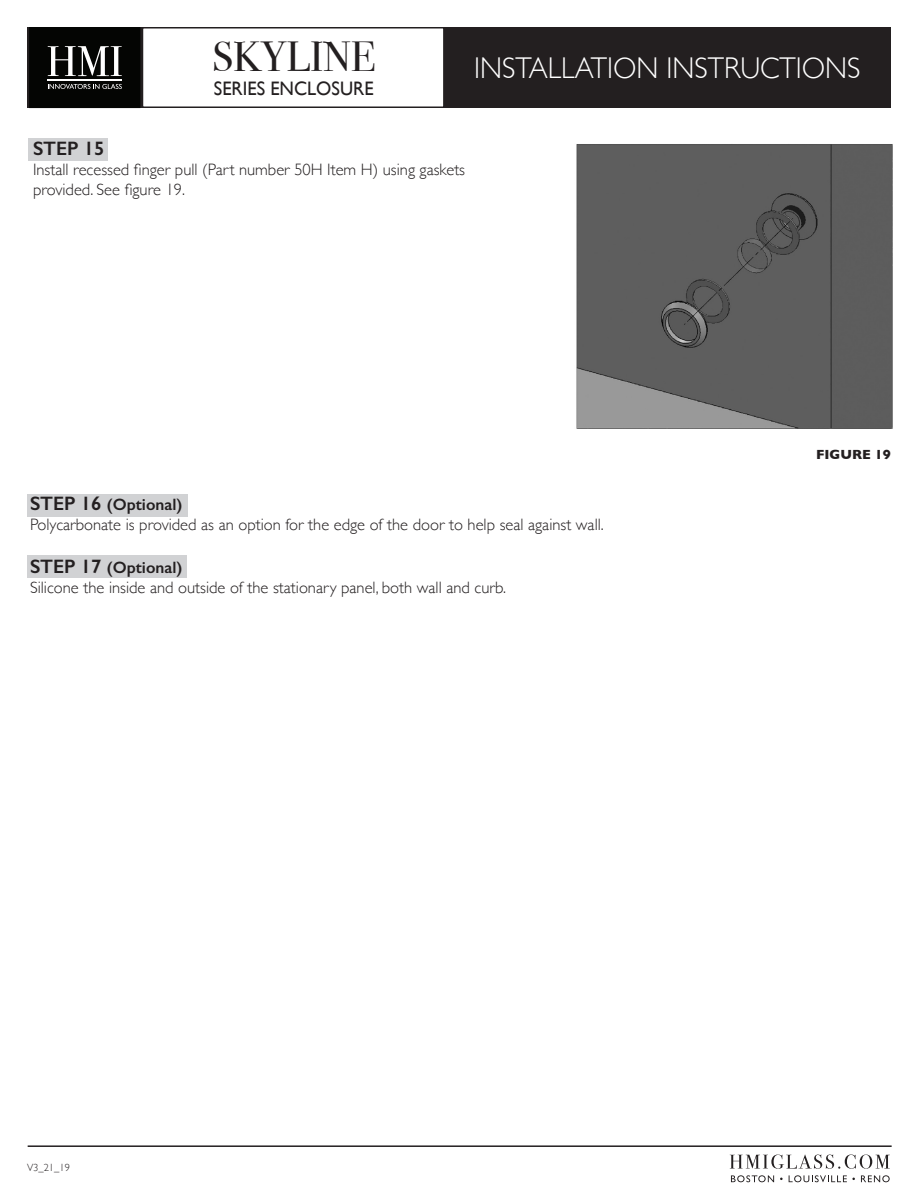
<style>
.page{position:relative;width:918px;height:1188px;background:#fff}
.page>*{position:absolute;margin:0;border:0;box-sizing:border-box;transform-origin:0 0}
.t1{font:42px "Bodoni Svty Two ITCTT";color:#231f20}
.t2{font:300 30px "Gill Sans";color:#fff;scale:.95 1}
.t3{font:19.5px "Gill Sans";color:#231f20;scale:.95 1}
.t4{font:600 19.5px "Gill Sans";color:#231f20}
.t5{font:300 16.5px/19.8px "Gill Sans";color:#231f20}
.t6{font:600 16.5px "Gill Sans";color:#231f20}
.t7{font:700 13.5px "Gill Sans";color:#231f20}
.t8{font:300 10.5px "Gill Sans";color:#231f20}
.s1{font-size:19.5px}
</style>
<div class="page">
<div style="left:27px;top:27px;width:864px;height:81px;background:#231f20"></div>
<svg style="left:29px;top:27px;width:111px;height:81px;background:#1f1f1e"></svg>
<hr style="left:48px;top:80px;width:74px;height:1px;background:#fff">
<div style="left:142px;top:28px;width:302px;height:79px;background:#fff"></div>
<div style="left:142px;top:27px;width:303px;height:81px;border:2px solid #231f20"></div>
<hr style="left:28px;top:1145px;width:864px;height:2px;background:#231f20">
<svg style="left:730px;top:1154px;width:160px;height:15px"></svg>
<svg style="left:731px;top:1175px;width:43px;height:7px"></svg>
<svg style="left:789px;top:1175px;width:66px;height:7px"></svg>
<svg style="left:861px;top:1175px;width:29px;height:7px"></svg>
<div style="left:27px;top:556px;width:160px;height:22px;background:#d1d2d4"></div>
<div style="left:27px;top:494px;width:161px;height:23px;background:#d1d2d4"></div>
<div style="left:28px;top:138px;width:80px;height:22px;background:#d1d2d4"></div>
<img style="left:576px;top:144px;width:317px;height:285px">
<p class="t1" style="left:212px;top:23px;width:165px">SKYLINE</p>
<p class="t3" style="left:214px;top:77px;width:170px">SERIES ENCLOSURE</p>
<h2 class="t2" style="left:474px;top:45px;width:408px">INSTALLATION INSTRUCTIONS</h2>
<p class="t4" style="left:33px;top:137px;width:73px">STEP 15</p>
<p class="t5" style="left:33px;top:159px;width:434px">Install recessed finger pull (Part number 50H Item H) using gaskets provided. See figure 19.</p>
<p class="t7" style="left:816px;top:443px;width:76px">FIGURE 19</p>
<p class="t6" style="left:30px;top:495px;width:154px"><span class="s1">STEP 16</span> (Optional)</p>
<p class="t5" style="left:30px;top:514px;width:575px">Polycarbonate is provided as an option for the edge of the door to help seal against wall.</p>
<p class="t6" style="left:30px;top:558px;width:154px"><span class="s1">STEP 17</span> (Optional)</p>
<p class="t5" style="left:30px;top:577px;width:478px">Silicone the inside and outside of the stationary panel, both wall and curb.</p>
<p class="t8" style="left:27px;top:1160px;width:44px">V3_21_19</p>
</div>
